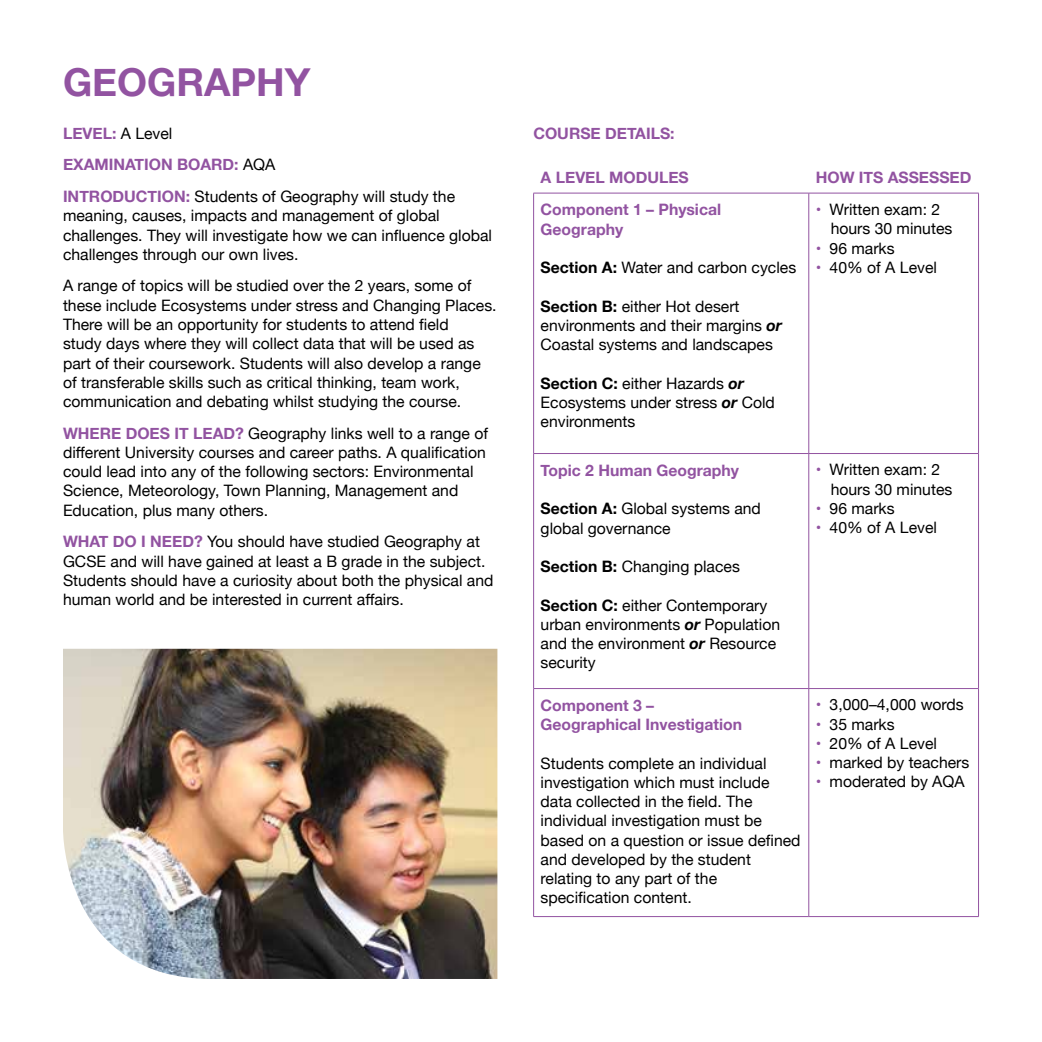
<style>
.page{position:relative;width:1042px;height:1042px;background:#fff}
.page>*{position:absolute;margin:0;border:0;box-sizing:border-box;transform-origin:0 0}
.t1{font:700 38.5px "Helvetica Neue";color:#9253a1}
.t2{font:15.75px/19.2px "Helvetica Neue";color:#000}
.t3{font:700 15.75px/19.2px "Helvetica Neue";color:#9253a1}
.s1{font-weight:400;color:#000}
.s2{font-weight:700;color:#9253a1}
.s3{font-weight:700}
.s4{font-weight:700;font-style:italic}
.s5{color:#9253a1}
</style>
<div class="page">
<hr style="left:533px;top:193px;width:276px;height:1px;background:#9253a1">
<hr style="left:533px;top:193px;width:1px;height:260px;background:#9253a1">
<hr style="left:809px;top:193px;width:170px;height:1px;background:#9253a1">
<hr style="left:808px;top:193px;width:1px;height:260px;background:#9253a1">
<hr style="left:978px;top:193px;width:1px;height:260px;background:#9253a1">
<hr style="left:533px;top:453px;width:276px;height:1px;background:#9253a1">
<hr style="left:533px;top:454px;width:1px;height:234px;background:#9253a1">
<hr style="left:809px;top:453px;width:170px;height:1px;background:#9253a1">
<hr style="left:808px;top:454px;width:1px;height:234px;background:#9253a1">
<hr style="left:978px;top:454px;width:1px;height:234px;background:#9253a1">
<hr style="left:533px;top:688px;width:276px;height:1px;background:#9253a1">
<hr style="left:533px;top:689px;width:1px;height:227px;background:#9253a1">
<hr style="left:809px;top:688px;width:170px;height:1px;background:#9253a1">
<hr style="left:808px;top:689px;width:1px;height:227px;background:#9253a1">
<hr style="left:978px;top:689px;width:1px;height:227px;background:#9253a1">
<hr style="left:533px;top:916px;width:276px;height:1px;background:#9253a1">
<hr style="left:809px;top:916px;width:170px;height:1px;background:#9253a1">
<img style="left:63px;top:649px;width:434px;height:330px">
<h1 class="t1" style="left:63px;top:52px;width:169px">Geograph</h1>
<h1 class="t1" style="left:285px;top:52px;width:27px">y</h1>
<p class="t3" style="left:63px;top:118px;width:111px;line-height:31.7px">Level: <span class="s1">A Level<br></span>Exam</p>
<p class="t3" style="left:109px;top:156px;width:16px">inat</p>
<p class="t3" style="left:144px;top:156px;width:133px">ion Board: <span class="s1">AQA</span></p>
<p class="t3" style="left:63px;top:187px;width:39px">INTRODU</p>
<p class="t2" style="left:63px;top:188px;width:431px;text-indent:73px"><span class="s2">CTION:</span> Students of Geography will study the meaning, causes, impacts and management of global challenges. They will investigate how we can influence global challenges through our own lives.</p>
<p class="t2" style="left:63px;top:277px;width:435px">A range of topics will be studied over the 2 years, some of these include Ecosystems under stress and Changing Places.<br>There will be an opportunity for students to attend field<br>study days where they will collect data that will be used as part of their coursework. Students will also develop a range of transferable skills such as critical thinking, team work, communication and debating whilst studying the course.</p>
<p class="t3" style="left:63px;top:424px;width:38px">WHERE</p>
<p class="t3" style="left:126px;top:424px;width:12px">DOES</p>
<p class="t2" style="left:63px;top:424px;width:426px;text-indent:111px"><span class="s2">IT LEAD?</span> Geography links well to a range of different University courses and career paths. A qualification could lead into any of the following sectors: Environmental Science, Meteorology, Town Planning, Management and Education, plus many others.</p>
<p class="t3" style="left:63px;top:532px;width:111px">WHAT DO I NEED</p>
<p class="t2" style="left:63px;top:533px;width:432px;text-indent:131px"><span class="s2">?</span> You should have studied Geography at GCSE and will have gained at least a B grade in the subject.<br>Students should have a curiosity about both the physical and human world and be interested in current affairs.</p>
<p class="t3" style="left:533px;top:124px;width:24px">COURSE</p>
<p class="t3" style="left:605px;top:124px;width:71px">DETAILS:</p>
<p class="t3" style="left:540px;top:168px;width:150px">A Level Modules</p>
<p class="t3" style="left:816px;top:168px;width:157px">How its assessed</p>
<p class="t3" style="left:540px;top:201px;width:182px">Component 1 – Physical<br>Geography</p>
<p class="t2" style="left:540px;top:259px;width:257px"><span class="s3">Section A:</span> Water and carbon cycles</p>
<p class="t2" style="left:540px;top:297px;width:243px"><span class="s3">Section B:</span> either Hot desert environments and their margins <span class="s4">or<br></span>Coastal systems and landscapes</p>
<p class="t2" style="left:540px;top:374px;width:236px"><span class="s3">Section C:</span> either Hazards <span class="s4">or<br></span>Ecosystems under stress <span class="s4">or</span> Cold environments</p>
<p class="t2" style="left:830px;top:201px;width:123px;text-indent:-15px"><span class="s5">•</span> Written exam: 2 hours 30 minutes</p>
<p class="t2" style="left:816px;top:239px;width:80px"><span class="s5">•</span> 96 marks</p>
<p class="t2" style="left:816px;top:258px;width:123px"><span class="s5">•</span> 40% of A Level</p>
<p class="t3" style="left:540px;top:461px;width:200px">Topic 2 Human Geography</p>
<p class="t2" style="left:540px;top:500px;width:222px"><span class="s3">Section A:</span> Global systems and global governance</p>
<p class="t2" style="left:540px;top:558px;width:201px"><span class="s3">Section B:</span> Changing places</p>
<p class="t2" style="left:540px;top:596px;width:241px"><span class="s3">Section C:</span> either Contemporary urban environments <span class="s4">or</span> Population and the environment <span class="s4">or</span> Resource security</p>
<p class="t3" style="left:540px;top:696px;width:203px">Component 3 –<br>Geographical Investigation</p>
<p class="t2" style="left:540px;top:754px;width:261px">Students complete an individual investigation which must include data collected in the field. The individual investigation must be based on a question or issue defined and developed by the student relating to any part of the specification content.</p>
<p class="t2" style="left:830px;top:461px;width:123px;text-indent:-15px"><span class="s5">•</span> Written exam: 2 hours 30 minutes</p>
<p class="t2" style="left:816px;top:500px;width:80px"><span class="s5">•</span> 96 marks</p>
<p class="t2" style="left:816px;top:519px;width:123px"><span class="s5">•</span> 40% of A Level</p>
<p class="t2" style="left:816px;top:696px;width:150px"><span class="s5">•</span> 3,000–4,000 words</p>
<p class="t2" style="left:816px;top:715px;width:80px"><span class="s5">•</span> 35 marks</p>
<p class="t2" style="left:816px;top:734px;width:123px"><span class="s5">•</span> 20% of A Level</p>
<p class="t2" style="left:816px;top:754px;width:155px"><span class="s5">•</span> marked by teachers</p>
<p class="t2" style="left:816px;top:773px;width:150px"><span class="s5">•</span> moderated by AQA</p>
</div>
